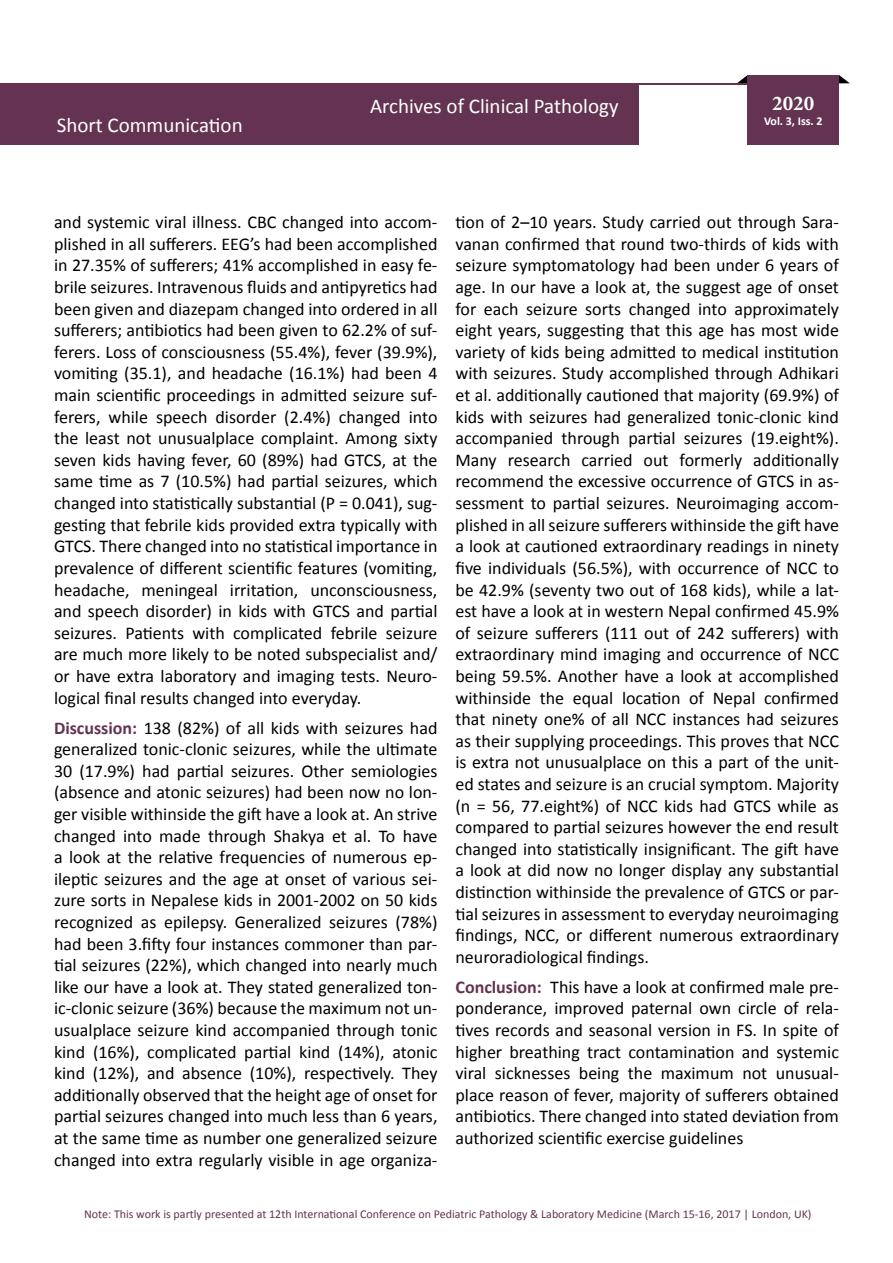
<style>
.page{position:relative;width:893px;height:1263px;background:#fff}
.page>*{position:absolute;margin:0;border:0;box-sizing:border-box;transform-origin:0 0}
.t1{font:21px "Calibri";color:#fff}
.t2{font:700 21px "Minion Pro";color:#fff}
.t3{font:18px/21.6px "Calibri";color:#000;text-align:justify}
.t4{font:12px "Calibri";color:#643351}
.t5{font:700 12px "Calibri";color:#fff}
.s1{font-weight:700;color:#643351}
</style>
<div class="page">
<svg style="left:839px;top:75px;width:11px;height:8px"></svg>
<svg style="left:737px;top:75px;width:11px;height:8px"></svg>
<div style="left:1px;top:83px;width:838px;height:62px;background:#643351"></div>
<div style="left:639px;top:85px;width:203px;height:60px;background:#fff"></div>
<div style="left:748px;top:75px;width:91px;height:70px;background:#643351"></div>
<p class="t1" style="left:57px;top:112px;width:187px">Short Communication</p>
<p class="t1" style="left:370px;top:93px;width:250px">Archives of Clinical Pathology</p>
<p class="t2" style="left:772px;top:89px;width:43px">2020</p>
<p class="t5" style="left:764px;top:113px;width:60px">Vol. 3, Iss. 2</p>
<p class="t3" style="left:54px;top:212px;width:385px">and systemic viral illness. CBC changed into accom&shy;plished in all sufferers. EEG’s had been accomplished in 27.35% of sufferers; 41% accomplished in easy fe&shy;brile seizures. Intravenous fluids and antipyretics had been given and diazepam changed into ordered in all sufferers; antibiotics had been given to 62.2% of suf&shy;ferers. Loss of consciousness (55.4%), fever (39.9%), vomiting (35.1), and headache (16.1%) had been 4 main scientific proceedings in admitted seizure suf&shy;ferers, while speech disorder (2.4%) changed into the least not unusualplace complaint. Among sixty seven kids having fever, 60 (89%) had GTCS, at the same time as 7 (10.5%) had partial seizures, which changed into statistically substantial (P = 0.041), sug&shy;gesting that febrile kids provided extra typically with GTCS. There changed into no statistical importance in prevalence of different scientific features (vomiting, headache, meningeal irritation, unconsciousness, and speech disorder) in kids with GTCS and partial seizures. Patients with complicated febrile seizure are much more likely to be noted subspecialist and/ or have extra laboratory and imaging tests. Neuro&shy;logical final results changed into everyday.</p>
<p class="t3" style="left:54px;top:717px;width:385px"><span class="s1">Discussion:</span> 138 (82%) of all kids with seizures had generalized tonic-clonic seizures, while the ultimate 30 (17.9%) had partial seizures. Other semiologies (absence and atonic seizures) had been now no lon&shy;ger visible withinside the gift have a look at. An strive changed into made through Shakya et al. To have a look at the relative frequencies of numerous ep&shy;ileptic seizures and the age at onset of various sei&shy;zure sorts in Nepalese kids in 2001-2002 on 50 kids recognized as epilepsy. Generalized seizures (78%) had been 3.fifty four instances commoner than par&shy;tial seizures (22%), which changed into nearly much like our have a look at. They stated generalized ton&shy;ic-clonic seizure (36%) because the maximum not un&shy;usualplace seizure kind accompanied through tonic kind (16%), complicated partial kind (14%), atonic kind (12%), and absence (10%), respectively. They additionally observed that the height age of onset for partial seizures changed into much less than 6 years, at the same time as number one generalized seizure changed into extra regularly visible in age organiza-</p>
<p class="t3" style="left:455px;top:212px;width:385px">tion of 2–10 years. Study carried out through Sara&shy;vanan confirmed that round two-thirds of kids with seizure symptomatology had been under 6 years of age. In our have a look at, the suggest age of onset for each seizure sorts changed into approximately eight years, suggesting that this age has most wide variety of kids being admitted to medical institution with seizures. Study accomplished through Adhikari et al. additionally cautioned that majority (69.9%) of kids with seizures had generalized tonic-clonic kind accompanied through partial seizures (19.eight%).<br>Many research carried out formerly additionally recommend the excessive occurrence of GTCS in as&shy;sessment to partial seizures. Neuroimaging accom&shy;plished in all seizure sufferers withinside the gift have a look at cautioned extraordinary readings in ninety five individuals (56.5%), with occurrence of NCC to be 42.9% (seventy two out of 168 kids), while a lat&shy;est have a look at in western Nepal confirmed 45.9% of seizure sufferers (111 out of 242 sufferers) with extraordinary mind imaging and occurrence of NCC being 59.5%. Another have a look at accomplished withinside the equal location of Nepal confirmed that ninety one% of all NCC instances had seizures as their supplying proceedings. This proves that NCC is extra not unusualplace on this a part of the unit&shy;ed states and seizure is an crucial symptom. Majority (n = 56, 77.eight%) of NCC kids had GTCS while as compared to partial seizures however the end result changed into statistically insignificant. The gift have a look at did now no longer display any substantial distinction withinside the prevalence of GTCS or par&shy;tial seizures in assessment to everyday neuroimaging findings, NCC, or different numerous extraordinary neuroradiological findings.</p>
<p class="t3" style="left:455px;top:976px;width:385px"><span class="s1">Conclusion:</span> This have a look at confirmed male pre&shy;ponderance, improved paternal own circle of rela&shy;tives records and seasonal version in FS. In spite of higher breathing tract contamination and systemic viral sicknesses being the maximum not unusual&shy;place reason of fever, majority of sufferers obtained antibiotics. There changed into stated deviation from authorized scientific exercise guidelines</p>
<p class="t4" style="left:84px;top:1206px;width:729px">Note: This work is partly presented at 12th International Conference on Pediatric Pathology &amp; Laboratory Medicine (March 15-16, 2017 | London, UK)</p>
</div>
